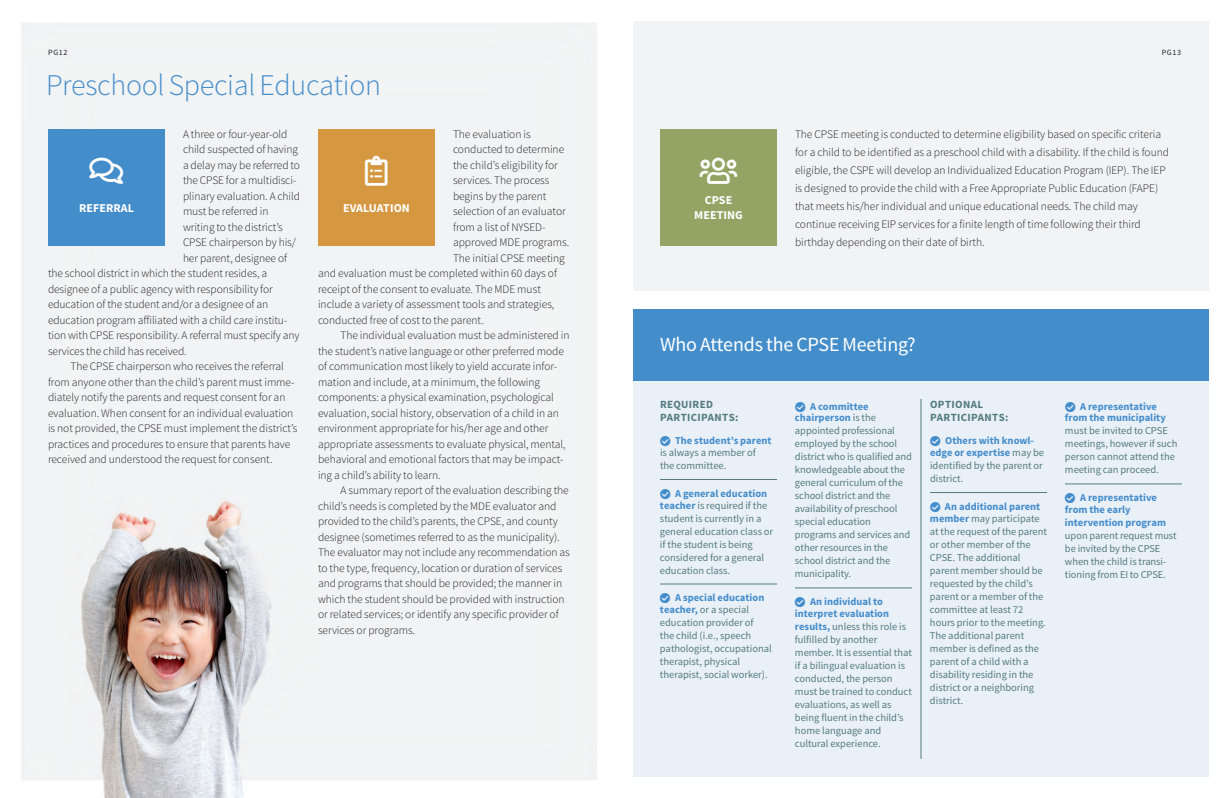
<style>
.page{position:relative;width:1230px;height:798px;background:#fff}
.page>*{position:absolute;margin:0;border:0;box-sizing:border-box;transform-origin:0 0}
.t1{font:300 30px "Source Sans Pro";letter-spacing:-.01em;color:#448dcb}
.t2{font:20px "Source Sans Pro";letter-spacing:-.01em;color:#fff}
.t3{font:700 12px/15px "Source Sans Pro";letter-spacing:.005em;color:#fff;text-align:center}
.t4{font:300 11.5px/18px "Source Sans Pro";letter-spacing:-.005em;color:#231f20}
.t5{font:700 11px/13px "Source Sans Pro";letter-spacing:.035em;color:#547b7f}
.t6{font:10.5px/13px "Source Sans Pro";color:#547b7f}
.t7{font:700 10.5px/11.7px "Source Sans Pro";color:#448dcb}
.t8{font:8px "Source Sans Pro";letter-spacing:.075em;color:#231f20}
.s1{font-weight:400;color:#547b7f}
.s2{font-weight:700;color:#448dcb}
</style>
<div class="page">
<img style="left:21px;top:23px;width:576px;height:775px">
<div style="left:633px;top:21px;width:576px;height:270px;background:#f2f3f4"></div>
<div style="left:633px;top:350px;width:576px;height:427px;background:#eaf0f8"></div>
<hr style="left:660px;top:479px;width:117px;height:1px;background:#547b7f">
<hr style="left:660px;top:584px;width:117px;height:1px;background:#547b7f">
<hr style="left:795px;top:588px;width:117px;height:1px;background:#547b7f">
<hr style="left:930px;top:492px;width:117px;height:1px;background:#547b7f">
<hr style="left:1065px;top:484px;width:117px;height:1px;background:#547b7f">
<div style="left:633px;top:309px;width:576px;height:72px;background:#448dcb"></div>
<hr style="left:921px;top:399px;width:1px;height:360px;background:#547b7f">
<div style="left:660px;top:129px;width:117px;height:117px;background:#94a465"></div>
<div style="left:48px;top:129px;width:117px;height:117px;background:#448dcb"></div>
<div style="left:318px;top:129px;width:117px;height:117px;background:#d59740"></div>
<p class="t8" style="left:48px;top:47px;width:21px">PG12</p>
<p class="t8" style="left:1162px;top:47px;width:21px">PG13</p>
<h1 class="t1" style="left:46px;top:66px;width:337px">Preschool Special Education</h1>
<p class="t4" style="left:183px;top:125px;width:106px">A three or four-year-old</p>
<p class="t4" style="left:183px;top:140px;width:117px">child suspected of having</p>
<p class="t4" style="left:183px;top:156px;width:119px">a delay may be referred to</p>
<p class="t4" style="left:183px;top:171px;width:115px">the CPSE for a multidisci-</p>
<p class="t4" style="left:183px;top:187px;width:119px">plinary evaluation. A child</p>
<p class="t4" style="left:183px;top:202px;width:87px">must be referred in</p>
<p class="t4" style="left:183px;top:218px;width:101px">writing to the district’s</p>
<p class="t4" style="left:183px;top:233px;width:114px">CPSE chairperson by his/</p>
<p class="t4" style="left:183px;top:249px;width:106px">her parent, designee of</p>
<p class="t4" style="left:48px;top:264px;width:221px">the school district in which the student resides, a</p>
<p class="t4" style="left:48px;top:280px;width:226px">designee of a public agency with responsibility for</p>
<p class="t4" style="left:48px;top:295px;width:222px">education of the student and/or a designee of an</p>
<p class="t4" style="left:48px;top:311px;width:241px">education program affiliated with a child care institu-</p>
<p class="t4" style="left:48px;top:326px;width:253px">tion with CPSE responsibility. A referral must specify any</p>
<p class="t4" style="left:48px;top:342px;width:140px">services the child has received.</p>
<p class="t4" style="left:71px;top:357px;width:215px">The CPSE chairperson who receives the referral</p>
<p class="t4" style="left:48px;top:373px;width:248px">from anyone other than the child’s parent must imme-</p>
<p class="t4" style="left:48px;top:388px;width:239px">diately notify the parents and request consent for an</p>
<p class="t4" style="left:48px;top:404px;width:247px">evaluation. When consent for an individual evaluation</p>
<p class="t4" style="left:48px;top:419px;width:251px">is not provided, the CPSE must implement the district’s</p>
<p class="t4" style="left:48px;top:435px;width:244px">practices and procedures to ensure that parents have</p>
<p class="t4" style="left:48px;top:450px;width:226px">received and understood the request for consent.</p>
<p class="t4" style="left:453px;top:125px;width:79px">The evaluation is</p>
<p class="t4" style="left:453px;top:140px;width:113px">conducted to determine</p>
<p class="t4" style="left:453px;top:156px;width:106px">the child’s eligibility for</p>
<p class="t4" style="left:453px;top:171px;width:98px">services. The process</p>
<p class="t4" style="left:453px;top:187px;width:95px">begins by the parent</p>
<p class="t4" style="left:453px;top:202px;width:114px">selection of an evaluator</p>
<p class="t4" style="left:453px;top:218px;width:94px">from a list of NYSED-</p>
<p class="t4" style="left:453px;top:233px;width:118px">approved MDE programs.</p>
<p class="t4" style="left:453px;top:249px;width:113px">The initial CPSE meeting</p>
<p class="t4" style="left:318px;top:264px;width:241px">and evaluation must be completed within 60 days of</p>
<p class="t4" style="left:318px;top:280px;width:224px">receipt of the consent to evaluate. The MDE must</p>
<p class="t4" style="left:318px;top:295px;width:238px">include a variety of assessment tools and strategies,</p>
<p class="t4" style="left:318px;top:311px;width:167px">conducted free of cost to the parent.</p>
<p class="t4" style="left:341px;top:326px;width:230px">The individual evaluation must be administered in</p>
<p class="t4" style="left:318px;top:342px;width:248px">the student’s native language or other preferred mode</p>
<p class="t4" style="left:318px;top:357px;width:241px">of communication most likely to yield accurate infor-</p>
<p class="t4" style="left:318px;top:373px;width:224px">mation and include, at a minimum, the following</p>
<p class="t4" style="left:318px;top:388px;width:237px">components: a physical examination, psychological</p>
<p class="t4" style="left:318px;top:404px;width:242px">evaluation, social history, observation of a child in an</p>
<p class="t4" style="left:318px;top:419px;width:232px">environment appropriate for his/her age and other</p>
<p class="t4" style="left:318px;top:435px;width:249px">appropriate assessments to evaluate physical, mental,</p>
<p class="t4" style="left:318px;top:450px;width:247px">behavioral and emotional factors that may be impact-</p>
<p class="t4" style="left:318px;top:466px;width:124px">ing a child’s ability to learn.</p>
<p class="t4" style="left:341px;top:481px;width:230px">A summary report of the evaluation describing the</p>
<p class="t4" style="left:318px;top:497px;width:240px">child’s needs is completed by the MDE evaluator and</p>
<p class="t4" style="left:318px;top:512px;width:241px">provided to the child’s parents, the CPSE, and county</p>
<p class="t4" style="left:318px;top:528px;width:243px">designee (sometimes referred to as the municipality).</p>
<p class="t4" style="left:318px;top:543px;width:253px">The evaluator may not include any recommendation as</p>
<p class="t4" style="left:318px;top:559px;width:246px">to the type, frequency, location or duration of services</p>
<p class="t4" style="left:318px;top:574px;width:246px">and programs that should be provided; the manner in</p>
<p class="t4" style="left:318px;top:590px;width:248px">which the student should be provided with instruction</p>
<p class="t4" style="left:318px;top:605px;width:242px">or related services; or identify any specific provider of</p>
<p class="t4" style="left:318px;top:621px;width:99px">services or programs.</p>
<p class="t3" style="left:79px;top:201px;width:56px">REFERRAL</p>
<p class="t3" style="left:343px;top:201px;width:68px">EVALUATION</p>
<p class="t3" style="left:694px;top:193px;width:50px">CPSE<br>MEETING</p>
<p class="t4" style="left:795px;top:125px;width:376px">The CPSE meeting is conducted to determine eligibility based on specific criteria for a child to be identified as a preschool child with a disability. If the child is found eligible, the CSPE will develop an Individualized Education Program (IEP). The IEP is designed to provide the child with a Free Appropriate Public Education (FAPE) that meets his/her individual and unique educational needs. The child may continue receiving EIP services for a finite length of time following their third birthday depending on their date of birth.</p>
<h2 class="t2" style="left:660px;top:332px;width:257px">Who Attends the CPSE Meeting?</h2>
<p class="t5" style="left:660px;top:399px;width:80px">REQUIRED<br>PARTICIPANTS:</p>
<p class="t7" style="left:675px;top:435px;width:98px">The student’s parent</p>
<p class="t6" style="left:660px;top:446px;width:97px">is always a member of the committee.</p>
<p class="t7" style="left:660px;top:488px;width:109px;text-align:right">A general education teacher <span class="s1">is required if the</span></p>
<p class="t6" style="left:660px;top:512px;width:115px">student is currently in a general education class or if the student is being considered for a general education class.</p>
<p class="t7" style="left:660px;top:592px;width:106px;text-indent:15px">A special education teacher, <span class="s1">or a special</span></p>
<p class="t6" style="left:660px;top:616px;width:113px">education provider of<br>the child (i.e., speech pathologist, occupational therapist, physical therapist, social worker).</p>
<p class="t7" style="left:795px;top:401px;width:82px;text-indent:15px">A committee chairperson <span class="s1">is the</span></p>
<p class="t6" style="left:795px;top:425px;width:119px">appointed professional employed by the school district who is qualified and knowledgeable about the general curriculum of the school district and the availability of preschool special education programs and services and other resources in the school district and the municipality.</p>
<p class="t7" style="left:795px;top:596px;width:96px;text-indent:15px">An individual to interpret evaluation</p>
<p class="t6" style="left:795px;top:620px;width:118px"><span class="s2">results,</span> unless this role is fulfilled by another member. It is essential that if a bilingual evaluation is conducted, the person must be trained to conduct evaluations, as well as being fluent in the child’s home language and cultural experience.</p>
<p class="t5" style="left:930px;top:399px;width:80px">OPTIONAL<br>PARTICIPANTS:</p>
<p class="t7" style="left:930px;top:435px;width:116px;text-align:center">Others with knowl&shy;edge or expertise <span class="s1">may be</span></p>
<p class="t6" style="left:930px;top:459px;width:114px">identified by the parent or district.</p>
<p class="t7" style="left:930px;top:501px;width:112px;text-align:right">An additional parent member <span class="s1">may participate</span></p>
<p class="t6" style="left:930px;top:525px;width:118px">at the request of the parent or other member of the<br>CPSE. The additional parent member should be requested by the child’s parent or a member of the committee at least 72 hours prior to the meeting.<br>The additional parent member is defined as the parent of a child with a disability residing in the district or a neighboring district.</p>
<p class="t7" style="left:1065px;top:401px;width:102px;text-align:center">A representative from the municipality</p>
<p class="t6" style="left:1065px;top:425px;width:114px">must be invited to CPSE meetings, however if such person cannot attend the meeting can proceed.</p>
<p class="t7" style="left:1065px;top:492px;width:93px;text-indent:15px">A representative from the early</p>
<p class="t7" style="left:1065px;top:517px;width:103px">intervention program</p>
<p class="t6" style="left:1065px;top:529px;width:113px">upon parent request must be invited by the CPSE when the child is transi&shy;tioning from EI to CPSE.</p>
</div>
